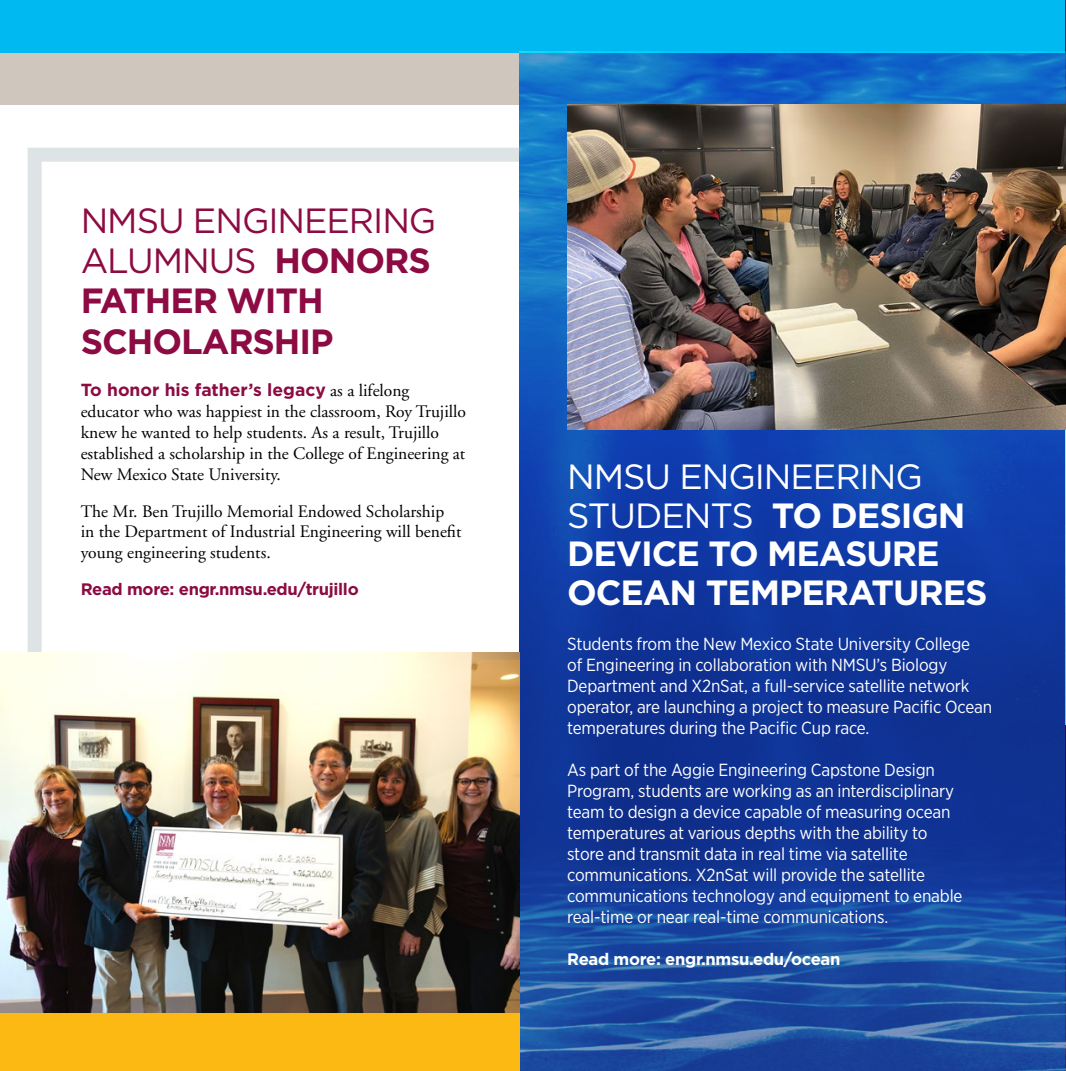
<style>
.page{position:relative;width:1066px;height:1071px;background:#fff}
.page>*{position:absolute;margin:0;border:0;box-sizing:border-box;transform-origin:0 0}
.t1{font:700 35px/38.5px "Gotham";letter-spacing:-.03em;color:#fff}
.t2{font:700 35px/40.2px "Gotham";letter-spacing:-.03em;color:#8c0b42}
.Web_Address{font:17.5px/21px "Gotham Narrow";letter-spacing:-.01em;color:#fff}
.Serif_Body_Copy{font:17.5px/20.8px "Adobe Garamond";color:#000}
.Serif_Body_Copy-2{font:700 16.62px "Gotham";letter-spacing:-.02em;color:#8c0b42}
.Serif_Body_Copy-3{font:700 16.62px "Gotham";letter-spacing:-.02em;color:#fff}
.s1{font-weight:400}
.s2{font-family:"Gotham";font-weight:700;color:#8c0b42}
</style>
<div class="page">
<svg style="left:27px;top:148px;width:492px;height:504px"></svg>
<div style="left:0;top:52px;width:1066px;height:53px;background:#cfc7bd"></div>
<div style="left:0;top:0;width:1066px;height:52px;background:#00b9f1"></div>
<img style="left:519px;top:52px;width:547px;height:1019px">
<img style="left:0;top:652px;width:519px;height:361px">
<div style="left:0;top:1013px;width:519px;height:58px;background:#fdb913"></div>
<img style="left:567px;top:105px;width:499px;height:325px">
<p class="t2" style="left:81px;top:199px;width:357px"><span class="s1">NMSU ENGINEERING<br>ALUMNUS</span> HONORS<br>FATHER WITH<br>SCHOLARSHIP</p>
<p class="Serif_Body_Copy" style="left:81px;top:381px;width:387px"><span class="s2">To honor his father’s legacy</span> as a lifelong educator who was happiest in the classroom, Roy Trujillo knew he wanted to help students. As a result, Trujillo established a scholarship in the College of Engineering at New Mexico State University.</p>
<p class="Serif_Body_Copy" style="left:81px;top:501px;width:382px">The Mr. Ben Trujillo Memorial Endowed Scholarship in the Department of Industrial Engineering will benefit young engineering students.</p>
<p class="Serif_Body_Copy-2" style="left:81px;top:580px;width:279px">Read more: engr.nmsu.edu/trujillo</p>
<p class="t1" style="left:567px;top:457px;width:422px"><span class="s1">NMSU ENGINEERING<br>STUDENTS</span> TO DESIGN<br>DEVICE TO MEASURE<br>OCEAN TEMPERATURES</p>
<p class="Web_Address" style="left:567px;top:633px;width:427px">Students from the New Mexico State University College<br>of Engineering in collaboration with NMSU’s Biology Department and X2nSat, a full-service satellite network operator, are launching a project to measure Pacific Ocean temperatures during the Pacific Cup race.</p>
<p class="Web_Address" style="left:567px;top:759px;width:397px">As part of the Aggie Engineering Capstone Design Program, students are working as an interdisciplinary team to design a device capable of measuring ocean temperatures at various depths with the ability to store and transmit data in real time via satellite communications. X2nSat will provide the satellite communications technology and equipment to enable real-time or near real-time communications.</p>
<p class="Serif_Body_Copy-3" style="left:567px;top:949px;width:275px">Read more: engr.nmsu.edu/ocean</p>
</div>
